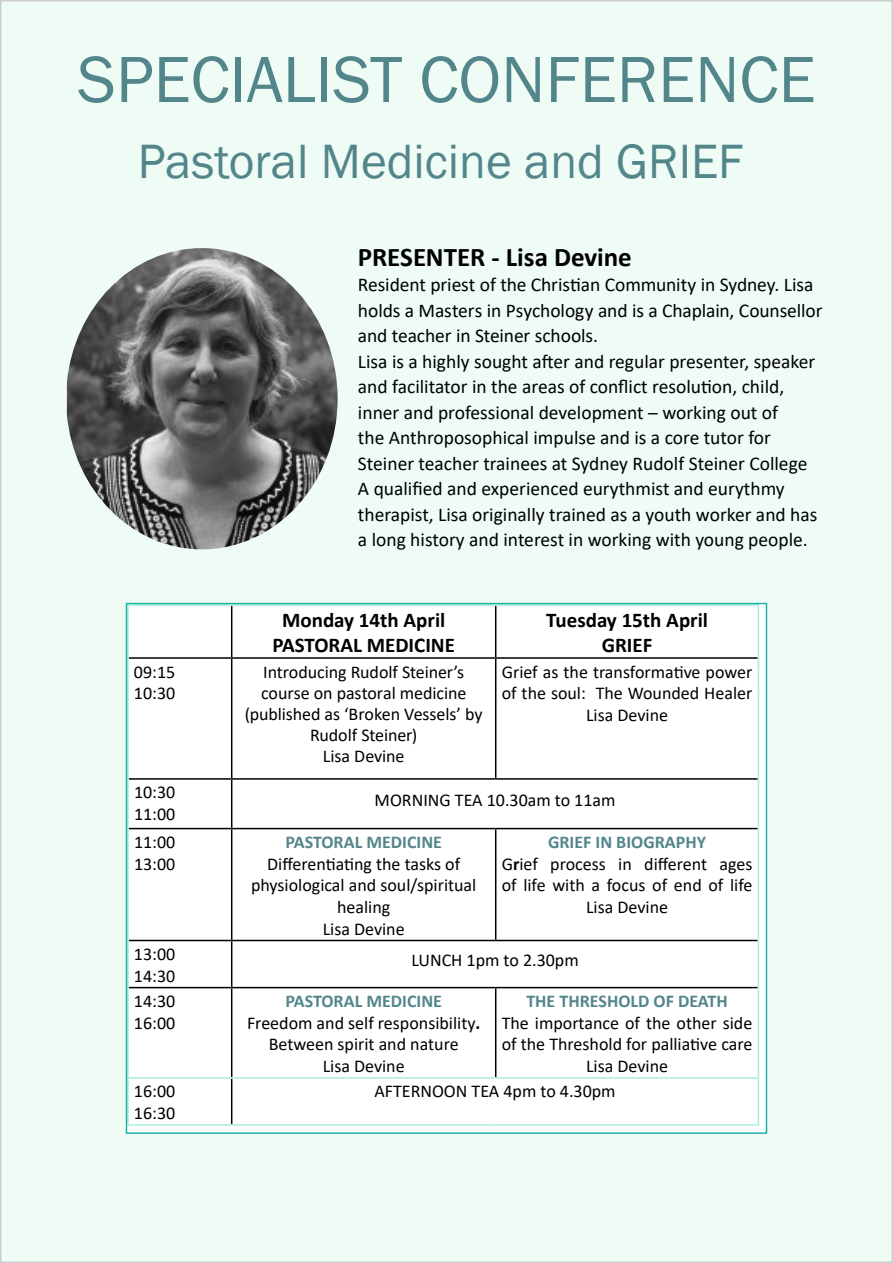
<style>
.page{position:relative;width:893px;height:1263px;background:#fff}
.page>*{position:absolute;margin:0;border:0;box-sizing:border-box;transform-origin:0 0}
.t1{font:67.5px "Franklin Gothic";color:#53868b}
.t2{font:49.5px "Franklin Gothic";color:#53868b}
.t3{font:700 27px "Calibri";color:#000}
.t4{font:700 21px/25.2px "Calibri";color:#000;text-align:center}
.t5{font:19.5px/25.5px "Calibri";color:#000}
.t6{font:18px/21.6px "Calibri";color:#000}
.t7{font:700 18px "Calibri";color:#53868b}
.s1{font-weight:700;color:#53868b}
.s2{font-weight:700}
</style>
<div class="page">
<div style="left:1px;top:1px;width:891px;height:1261px;background:#eefcf5"></div>
<div style="left:126px;top:603px;width:640px;height:530px;background:#fff"></div>
<hr style="left:231px;top:606px;width:1px;height:51px;background:#000">
<hr style="left:495px;top:606px;width:1px;height:51px;background:#000">
<hr style="left:129px;top:657px;width:103px;height:2px;background:#000">
<hr style="left:232px;top:657px;width:264px;height:2px;background:#000">
<hr style="left:231px;top:659px;width:1px;height:119px;background:#000">
<hr style="left:496px;top:657px;width:262px;height:2px;background:#000">
<hr style="left:495px;top:659px;width:1px;height:119px;background:#000">
<hr style="left:129px;top:778px;width:103px;height:2px;background:#000">
<hr style="left:232px;top:778px;width:264px;height:2px;background:#000">
<hr style="left:231px;top:780px;width:1px;height:48px;background:#000">
<hr style="left:496px;top:778px;width:262px;height:2px;background:#000">
<hr style="left:129px;top:828px;width:103px;height:1px;background:#000">
<hr style="left:232px;top:828px;width:264px;height:1px;background:#000">
<hr style="left:231px;top:829px;width:1px;height:111px;background:#000">
<hr style="left:496px;top:828px;width:262px;height:1px;background:#000">
<hr style="left:495px;top:829px;width:1px;height:111px;background:#000">
<hr style="left:129px;top:940px;width:103px;height:1px;background:#000">
<hr style="left:232px;top:940px;width:264px;height:1px;background:#000">
<hr style="left:231px;top:941px;width:1px;height:46px;background:#000">
<hr style="left:496px;top:940px;width:262px;height:1px;background:#000">
<hr style="left:129px;top:987px;width:103px;height:1px;background:#000">
<hr style="left:232px;top:987px;width:264px;height:1px;background:#000">
<hr style="left:231px;top:988px;width:1px;height:89px;background:#000">
<hr style="left:496px;top:987px;width:262px;height:1px;background:#000">
<hr style="left:495px;top:988px;width:1px;height:89px;background:#000">
<hr style="left:231px;top:1079px;width:1px;height:45px;background:#000">
<hr style="left:758px;top:606px;width:1px;height:52px;background:#aaf0d1">
<hr style="left:758px;top:658px;width:1px;height:121px;background:#aaf0d1">
<hr style="left:758px;top:779px;width:1px;height:49px;background:#aaf0d1">
<hr style="left:758px;top:828px;width:1px;height:112px;background:#aaf0d1">
<hr style="left:758px;top:940px;width:1px;height:47px;background:#aaf0d1">
<hr style="left:758px;top:987px;width:1px;height:90px;background:#aaf0d1">
<hr style="left:127px;top:1077px;width:105px;height:2px;background:#aaf0d1">
<hr style="left:232px;top:1077px;width:264px;height:2px;background:#aaf0d1">
<hr style="left:496px;top:1077px;width:263px;height:2px;background:#aaf0d1">
<hr style="left:758px;top:1079px;width:1px;height:45px;background:#aaf0d1">
<hr style="left:127px;top:1124px;width:105px;height:2px;background:#aaf0d1">
<hr style="left:232px;top:1124px;width:264px;height:2px;background:#aaf0d1">
<hr style="left:496px;top:1124px;width:263px;height:2px;background:#aaf0d1">
<div style="left:126px;top:603px;width:641px;height:531px;border:2px solid #20b2aa"></div>
<img style="left:67px;top:248px;width:271px;height:301px">
<h1 class="t1" style="left:77px;top:38px;width:739px">SPECIALIST CONFERENCE</h1>
<h2 class="t2" style="left:138px;top:131px;width:607px">Pastoral Medicine and GRIEF</h2>
<h3 class="t3" style="left:358px;top:238px;width:275px">PRESENTER - Lisa Devine</h3>
<p class="t5" style="left:358px;top:271px;width:466px">Resident priest of the Christian Community in Sydney. Lisa holds a Masters in Psychology and is a Chaplain, Counsellor and teacher in Steiner schools.<br>Lisa is a highly sought after and regular presenter, speaker and facilitator in the areas of conflict resolution, child, inner and professional development – working out of<br>the Anthroposophical impulse and is a core tutor for Steiner teacher trainees at Sydney Rudolf Steiner College A qualified and experienced eurythmist and eurythmy therapist, Lisa originally trained as a youth worker and has a long history and interest in working with young people.</p>
<p class="t4" style="left:272px;top:607px;width:184px">Monday 14th April<br>PASTORAL MEDICINE</p>
<p class="t4" style="left:546px;top:607px;width:163px">Tuesday 15th April<br>GRIEF</p>
<p class="t6" style="left:134px;top:660px;width:43px">09:15<br>10:30</p>
<p class="t6" style="left:245px;top:661px;width:239px;line-height:21px;text-align:center">Introducing Rudolf Steiner’s course on pastoral medicine (published as ‘Broken Vessels’ by<br>Rudolf Steiner)<br>Lisa Devine</p>
<p class="t6" style="left:502px;top:660px;width:252px;text-align:center">Grief as the transformative power of the soul: The Wounded Healer<br>Lisa Devine</p>
<p class="t6" style="left:134px;top:781px;width:43px">10:30<br>11:00</p>
<p class="t6" style="left:375px;top:789px;width:242px">MORNING TEA 10.30am to 11am</p>
<p class="t6" style="left:134px;top:831px;width:43px">11:00<br>13:00</p>
<p class="t7" style="left:285px;top:829px;width:158px">PASTORAL MEDICINE</p>
<p class="t6" style="left:502px;top:831px;width:252px;text-align:center"><span class="s1">GRIEF IN BIOGRAPHY<br></span>G<span class="s2">r</span>ief process in different ages of life with a focus of end of life<br>Lisa Devine</p>
<p class="t6" style="left:251px;top:852px;width:227px;text-align:center">Differentiating the tasks of physiological and soul/spiritual healing<br>Lisa Devine</p>
<p class="t6" style="left:134px;top:943px;width:43px">13:00<br>14:30</p>
<p class="t6" style="left:411px;top:949px;width:169px">LUNCH 1pm to 2.30pm</p>
<p class="t6" style="left:134px;top:990px;width:43px">14:30<br>16:00</p>
<p class="t6" style="left:247px;top:990px;width:235px;text-align:center"><span class="s1">PASTORAL MEDICINE<br></span>Freedom and self responsibility<span class="s2">.<br></span>Between spirit and nature<br>Lisa Devine</p>
<p class="t7" style="left:526px;top:988px;width:203px">THE THRESHOLD OF DEATH</p>
<p class="t6" style="left:502px;top:1011px;width:252px;text-align:center">The importance of the other side of the Threshold for palliative care<br>Lisa Devine</p>
<p class="t6" style="left:134px;top:1080px;width:43px">16:00<br>16:30</p>
<p class="t6" style="left:374px;top:1080px;width:243px">AFTERNOON TEA 4pm to 4.30pm</p>
</div>
